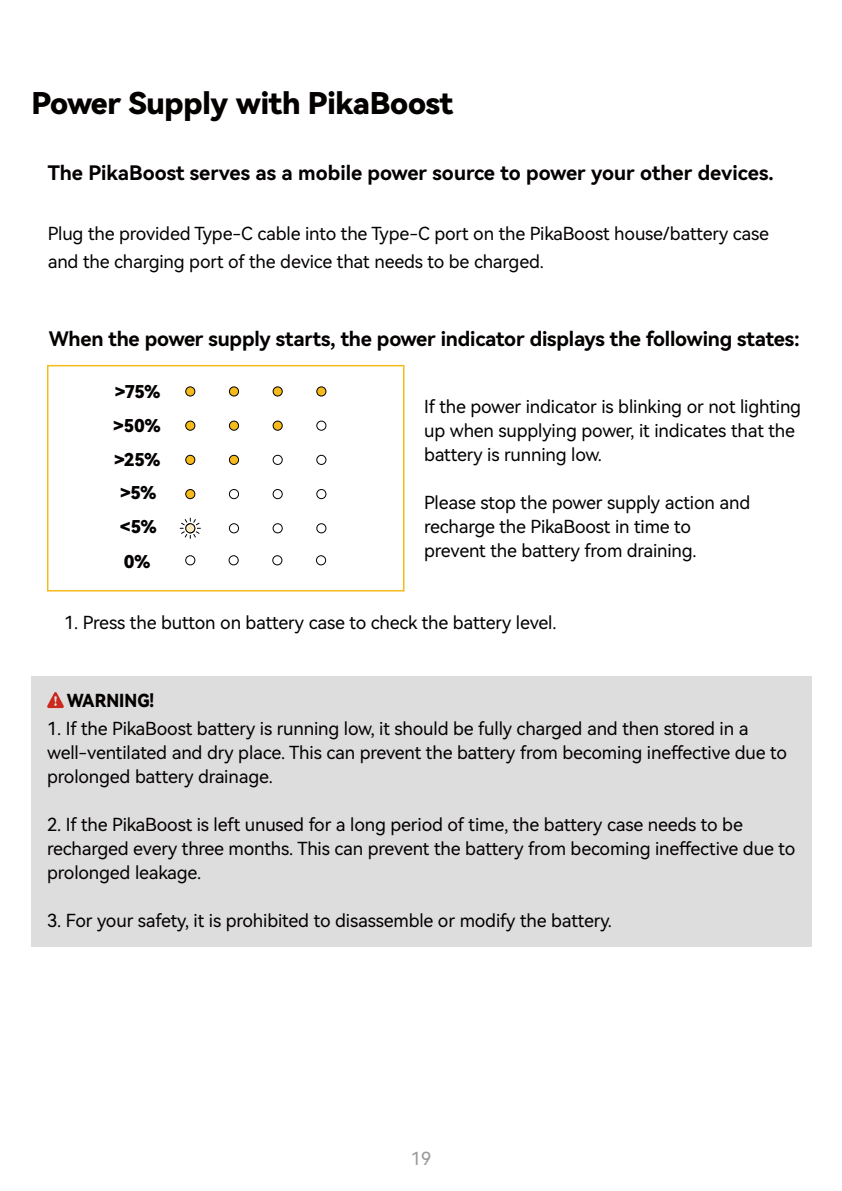
<style>
.page{position:relative;width:842px;height:1191px;background:#fff}
.page>*{position:absolute;margin:0;border:0;box-sizing:border-box;transform-origin:0 0}
.t1{font:30px "Harmony OS Sans SC Black";letter-spacing:-.01em;color:#040000}
.t2{font:20px "Harmony OS Sans SC Bold";letter-spacing:-.01em;color:#040000}
.t3{font:18px/24px "Harmony OS Sans SC";letter-spacing:-.01em;color:#040000}
.t4{font:18px "Harmony OS Sans SC Black";color:#040000;scale:.93 1}
.t5{font:18px "Harmony OS Sans SC";color:#999899}
.t6{font:17.6px/34.8px "Harmony OS Sans SC Black";color:#040000;text-align:justify}
</style>
<div class="page">
<div style="left:186px;top:387px;width:9px;height:9px;background:#f5bb1a;border-radius:50%"></div>
<div style="left:185px;top:386px;width:10px;height:10px;border:1px solid #040000;border-radius:50%"></div>
<div style="left:229px;top:387px;width:10px;height:9px;background:#f5bb1a;border-radius:50%"></div>
<div style="left:229px;top:386px;width:10px;height:10px;border:1px solid #040000;border-radius:50%"></div>
<div style="left:273px;top:387px;width:9px;height:9px;background:#f5bb1a;border-radius:50%"></div>
<div style="left:273px;top:386px;width:9px;height:10px;border:1px solid #040000;border-radius:50%"></div>
<div style="left:317px;top:387px;width:9px;height:9px;background:#f5bb1a;border-radius:50%"></div>
<div style="left:317px;top:386px;width:9px;height:10px;border:1px solid #040000;border-radius:50%"></div>
<div style="left:229px;top:523px;width:10px;height:10px;border:1px solid #040000;border-radius:50%"></div>
<div style="left:273px;top:523px;width:9px;height:10px;border:1px solid #040000;border-radius:50%"></div>
<div style="left:317px;top:523px;width:9px;height:10px;border:1px solid #040000;border-radius:50%"></div>
<svg style="left:180px;top:518px;width:20px;height:20px"></svg>
<div style="left:185px;top:523px;width:10px;height:10px;border:1px solid #040000;border-radius:50%"></div>
<div style="left:186px;top:489px;width:9px;height:9px;background:#f5bb1a;border-radius:50%"></div>
<div style="left:185px;top:489px;width:10px;height:10px;border:1px solid #040000;border-radius:50%"></div>
<div style="left:229px;top:489px;width:10px;height:10px;border:1px solid #040000;border-radius:50%"></div>
<div style="left:273px;top:489px;width:9px;height:10px;border:1px solid #040000;border-radius:50%"></div>
<div style="left:317px;top:489px;width:9px;height:10px;border:1px solid #040000;border-radius:50%"></div>
<div style="left:47px;top:365px;width:357px;height:226px;border:2px solid #f5bb1a"></div>
<div style="left:186px;top:455px;width:9px;height:9px;background:#f5bb1a;border-radius:50%"></div>
<div style="left:185px;top:455px;width:10px;height:10px;border:1px solid #040000;border-radius:50%"></div>
<div style="left:229px;top:455px;width:10px;height:9px;background:#f5bb1a;border-radius:50%"></div>
<div style="left:229px;top:455px;width:10px;height:10px;border:1px solid #040000;border-radius:50%"></div>
<div style="left:317px;top:455px;width:9px;height:10px;border:1px solid #040000;border-radius:50%"></div>
<div style="left:273px;top:455px;width:9px;height:10px;border:1px solid #040000;border-radius:50%"></div>
<div style="left:186px;top:421px;width:9px;height:9px;background:#f5bb1a;border-radius:50%"></div>
<div style="left:185px;top:421px;width:10px;height:9px;border:1px solid #040000;border-radius:50%"></div>
<div style="left:229px;top:421px;width:10px;height:9px;background:#f5bb1a;border-radius:50%"></div>
<div style="left:229px;top:421px;width:10px;height:9px;border:1px solid #040000;border-radius:50%"></div>
<div style="left:273px;top:421px;width:9px;height:9px;background:#f5bb1a;border-radius:50%"></div>
<div style="left:273px;top:421px;width:9px;height:9px;border:1px solid #040000;border-radius:50%"></div>
<div style="left:317px;top:421px;width:9px;height:9px;border:1px solid #040000;border-radius:50%"></div>
<div style="left:229px;top:555px;width:9px;height:10px;border:1px solid #040000;border-radius:50%"></div>
<div style="left:185px;top:555px;width:10px;height:10px;border:1px solid #040000;border-radius:50%"></div>
<div style="left:272px;top:555px;width:10px;height:10px;border:1px solid #040000;border-radius:50%"></div>
<div style="left:316px;top:555px;width:10px;height:10px;border:1px solid #040000;border-radius:50%"></div>
<div style="left:31px;top:676px;width:780px;height:271px;background:#ddd"></div>
<svg style="left:47px;top:692px;width:17px;height:16px"></svg>
<h1 class="t1" style="left:31px;top:82px;width:423px">Power Supply with PikaBoost</h1>
<p class="t2" style="left:48px;top:159px;width:727px">The PikaBoost serves as a mobile power source to power your other devices.</p>
<p class="t3" style="left:48px;top:219px;width:723px;line-height:28px">Plug the provided Type-C cable into the Type-C port on the PikaBoost house/battery case and the charging port of the device that needs to be charged.</p>
<p class="t2" style="left:49px;top:325px;width:753px">When the power supply starts, the power indicator displays the following states:</p>
<p class="t6" style="left:115px;top:373px;width:47px">&gt;75%</p>
<p class="t6" style="left:113px;top:408px;width:49px">&gt;50%</p>
<p class="t6" style="left:114px;top:442px;width:48px">&gt;25%</p>
<p class="t6" style="left:120px;top:474px;width:38px">&gt;5% &lt;5% 0%</p>
<p class="t3" style="left:424px;top:394px;width:379px">If the power indicator is blinking or not lighting up when supplying power, it indicates that the battery is running low.</p>
<p class="t3" style="left:424px;top:490px;width:328px">Please stop the power supply action and recharge the PikaBoost in time to prevent the battery from draining.</p>
<p class="t3" style="left:64px;top:610px;width:494px">1. Press the button on battery case to check the battery level.</p>
<p class="t4" style="left:67px;top:687px;width:96px">WARNING!</p>
<p class="t3" style="left:47px;top:715px;width:741px">1. If the PikaBoost battery is running low, it should be fully charged and then stored in a well-ventilated and dry place. This can prevent the battery from becoming ineffective due to prolonged battery drainage.</p>
<p class="t3" style="left:47px;top:811px;width:750px">2. If the PikaBoost is left unused for a long period of time, the battery case needs to be recharged every three months. This can prevent the battery from becoming ineffective due to prolonged leakage.</p>
<p class="t3" style="left:47px;top:907px;width:566px">3. For your safety, it is prohibited to disassemble or modify the battery.</p>
<p class="t5" style="left:411px;top:1145px;width:22px">19</p>
</div>
